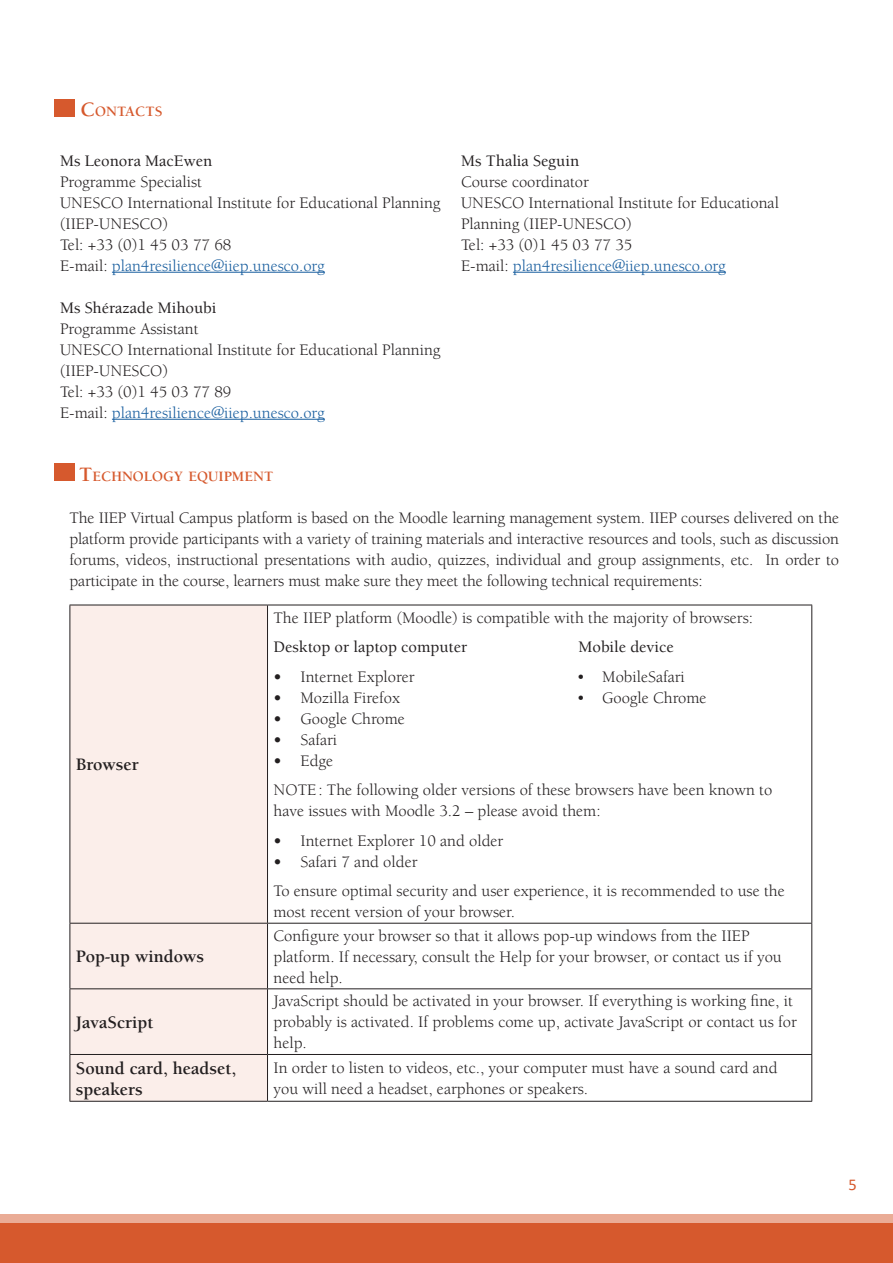
<style>
.page{position:relative;width:893px;height:1263px;background:#fff}
.page>*{position:absolute;margin:0;border:0;box-sizing:border-box;transform-origin:0 0}
.Title_1{font:700 18px/21px "Berkeley Std";color:#231f20}
.Title_1-2{font:16.5px/21px "Berkeley Std";color:#231f20}
.Bullets{font:16.5px/21px "Berkeley Std";color:#231f20;text-align:justify}
.Main_text{font:16.5px/21px "Berkeley Std";color:#231f20}
.Main_text-2{font:16.5px "Berkeley Std";color:#175d9e}
.Main_text-3{font:500 16.5px "Berkeley Std";color:#231f20}
.Title_1-3{font:500 16.5px "Berkeley Std";color:#231f20}
.t1{font:16.5px "Calibri";color:#d6592d}
.Main_text-4{font:700 14.7px "Berkeley Std";color:#d6592d}
.s1{font-size:21px}
.s2{color:#231f20}
.s3{font-weight:700}
</style>
<div class="page">
<div style="left:54px;top:99px;width:21px;height:17px;background:#d6592d"></div>
<hr style="left:112px;top:272px;width:213px;height:1px;background:#175d9e">
<hr style="left:112px;top:419px;width:213px;height:1px;background:#175d9e">
<hr style="left:513px;top:272px;width:213px;height:1px;background:#175d9e">
<div style="left:54px;top:463px;width:21px;height:18px;background:#d6592d"></div>
<div style="left:71px;top:606px;width:196px;height:495px;background:#fbeeea"></div>
<hr style="left:70px;top:605px;width:197px;height:1px;background:#231f20">
<hr style="left:70px;top:605px;width:1px;height:318px;background:#231f20">
<hr style="left:267px;top:605px;width:545px;height:1px;background:#231f20">
<hr style="left:267px;top:605px;width:1px;height:318px;background:#231f20">
<hr style="left:811px;top:605px;width:1px;height:318px;background:#231f20">
<hr style="left:70px;top:923px;width:197px;height:1px;background:#231f20">
<hr style="left:70px;top:923px;width:1px;height:65px;background:#231f20">
<hr style="left:267px;top:923px;width:545px;height:1px;background:#231f20">
<hr style="left:267px;top:923px;width:1px;height:65px;background:#231f20">
<hr style="left:811px;top:923px;width:1px;height:65px;background:#231f20">
<hr style="left:70px;top:988px;width:197px;height:1px;background:#231f20">
<hr style="left:70px;top:989px;width:1px;height:65px;background:#231f20">
<hr style="left:267px;top:988px;width:545px;height:1px;background:#231f20">
<hr style="left:267px;top:989px;width:1px;height:65px;background:#231f20">
<hr style="left:811px;top:989px;width:1px;height:65px;background:#231f20">
<hr style="left:70px;top:1054px;width:197px;height:1px;background:#231f20">
<hr style="left:70px;top:1055px;width:1px;height:46px;background:#231f20">
<hr style="left:267px;top:1054px;width:545px;height:1px;background:#231f20">
<hr style="left:267px;top:1055px;width:1px;height:46px;background:#231f20">
<hr style="left:811px;top:1055px;width:1px;height:46px;background:#231f20">
<hr style="left:70px;top:1101px;width:197px;height:1px;background:#231f20">
<hr style="left:267px;top:1101px;width:545px;height:1px;background:#231f20">
<svg style="left:0;top:1214px;width:893px;height:49px;fill:#d6592d"></svg>
<p class="Main_text-4" style="left:80px;top:104px;width:84px"><span class="s1">C</span> ONTACTS</p>
<p class="Main_text-3" style="left:60px;top:152px;width:154px">Ms Leonora MacEwen</p>
<p class="Main_text" style="left:60px;top:171px;width:144px">Programme Specialist</p>
<p class="Main_text" style="left:60px;top:192px;width:382px">UNESCO International Institute for Educational Planning (IIEP-UNESCO)</p>
<p class="Main_text" style="left:60px;top:234px;width:173px">Tel: +33 (0)1 45 03 77 68</p>
<p class="Main_text-2" style="left:60px;top:257px;width:266px"><span class="s2">E-mail:</span> plan4resilience@iiep.unesco.org</p>
<p class="Main_text-3" style="left:60px;top:299px;width:158px">Ms Shérazade Mihoubi</p>
<p class="Main_text" style="left:60px;top:318px;width:140px">Programme Assistant</p>
<p class="Main_text" style="left:60px;top:339px;width:382px">UNESCO International Institute for Educational Planning (IIEP-UNESCO)</p>
<p class="Main_text" style="left:60px;top:381px;width:173px">Tel: +33 (0)1 45 03 77 89</p>
<p class="Main_text-2" style="left:60px;top:404px;width:266px"><span class="s2">E-mail:</span> plan4resilience@iiep.unesco.org</p>
<p class="Main_text-3" style="left:461px;top:152px;width:120px">Ms Thalia Seguin</p>
<p class="Main_text" style="left:461px;top:171px;width:129px">Course coordinator</p>
<p class="Main_text" style="left:461px;top:192px;width:319px">UNESCO International Institute for Educational<br>Planning (IIEP-UNESCO)</p>
<p class="Main_text" style="left:461px;top:234px;width:173px">Tel: +33 (0)1 45 03 77 35</p>
<p class="Main_text-2" style="left:461px;top:257px;width:266px"><span class="s2">E-mail:</span> plan4resilience@iiep.unesco.org</p>
<p class="Main_text-4" style="left:79px;top:468px;width:196px"><span class="s1">T</span>ECHNOLOGY EQUIPMENT</p>
<p class="Bullets" style="left:70px;top:507px;width:771px">The IIEP Virtual Campus platform is based on the Moodle learning management system. IIEP courses delivered on the platform provide participants with a variety of training materials and interactive resources and tools, such as discussion forums, videos, instructional presentations with audio, quizzes, individual and group assignments, etc. In order to participate in the course, learners must make sure they meet the following technical requirements:</p>
<p class="Title_1" style="left:76px;top:754px;width:64px">Browser</p>
<p class="Title_1" style="left:76px;top:946px;width:130px">Pop-up windows</p>
<p class="Title_1" style="left:76px;top:1012px;width:79px">JavaScript</p>
<p class="Title_1-2" style="left:273px;top:607px;width:481px">The IIEP platform (Moodle) is compatible with the majority of browsers:</p>
<p class="Title_1-3" style="left:273px;top:638px;width:195px">Desktop or laptop computer</p>
<p class="Title_1-3" style="left:578px;top:638px;width:97px">Mobile device</p>
<p class="Bullets" style="left:273px;top:666px;width:142px"><span class="s3">•</span> Internet Explorer</p>
<p class="Bullets" style="left:577px;top:666px;width:109px">• MobileSafari</p>
<p class="Bullets" style="left:273px;top:687px;width:128px"><span class="s3">•</span> Mozilla Firefox</p>
<p class="Bullets" style="left:577px;top:687px;width:131px">• Google Chrome</p>
<p class="Bullets" style="left:273px;top:708px;width:133px"><span class="s3">•</span> Google Chrome</p>
<p class="Bullets" style="left:273px;top:729px;width:65px"><span class="s3">•</span> Safari</p>
<p class="Bullets" style="left:273px;top:750px;width:61px"><span class="s3">•</span> Edge</p>
<p class="Title_1-2" style="left:273px;top:780px;width:500px">NOTE: The following older versions of these browsers have been known to have issues with Moodle 3.2 – please avoid them:</p>
<p class="Bullets" style="left:273px;top:830px;width:231px"><span class="s3">•</span> Internet Explorer 10 and older</p>
<p class="Bullets" style="left:273px;top:851px;width:146px"><span class="s3">•</span> Safari 7 and older</p>
<p class="Title_1-2" style="left:273px;top:881px;width:513px">To ensure optimal security and user experience, it is recommended to use the most recent version of your browser.</p>
<p class="Title_1-2" style="left:273px;top:925px;width:510px">Configure your browser so that it allows pop-up windows from the IIEP platform. If necessary, consult the Help for your browser, or contact us if you need help.</p>
<p class="Title_1-2" style="left:273px;top:991px;width:525px">JavaScript should be activated in your browser. If everything is working fine, it probably is activated. If problems come up, activate JavaScript or contact us for help.</p>
<p class="Title_1" style="left:76px;top:1058px;width:162px">Sound card, headset, speakers</p>
<p class="Title_1-2" style="left:273px;top:1058px;width:505px">In order to listen to videos, etc., your computer must have a sound card and you will need a headset, earphones or speakers.</p>
<p class="t1" style="left:848px;top:1173px;width:10px">5</p>
</div>
